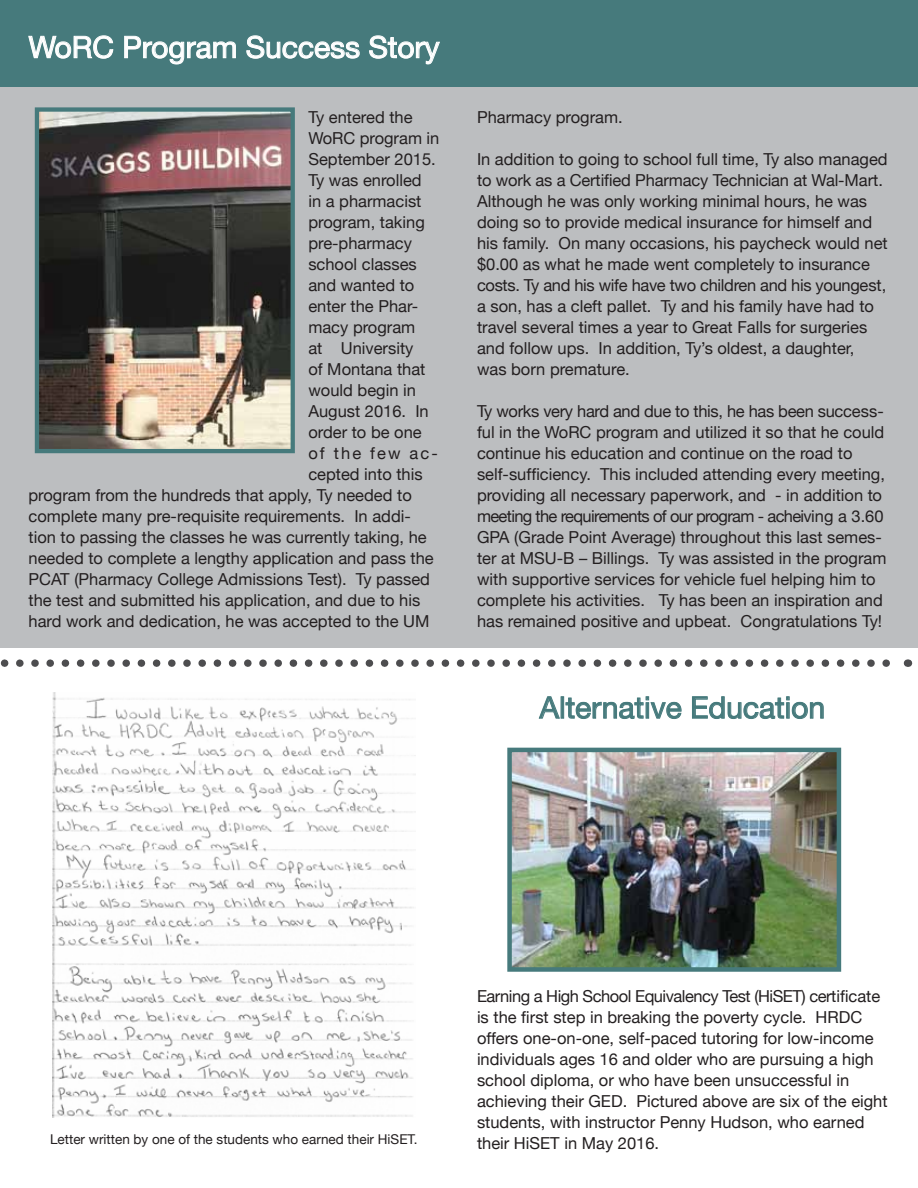
<style>
.page{position:relative;width:918px;height:1188px;background:#fff}
.page>*{position:absolute;margin:0;border:0;box-sizing:border-box;transform-origin:0 0}
.t1{font:30px "Helvetica Neue";color:#fff}
.t2{font:30px "Helvetica Neue";color:#467a7c}
.t3{font:16.5px/21px "Helvetica Neue";color:#231f20}
.t4{font:16.5px "Helvetica Neue";letter-spacing:.13em;color:#231f20}
.t5{font:13.5px "Helvetica Neue";color:#231f20}
</style>
<div class="page">
<div style="left:0;top:66px;width:918px;height:582px;background:#bcbec0"></div>
<div style="left:0;top:0;width:918px;height:86px;background:#467a7c"></div>
<svg style="left:28px;top:35px;width:86px;height:24px"></svg>
<svg style="left:124px;top:36px;width:112px;height:29px"></svg>
<svg style="left:246px;top:35px;width:114px;height:24px"></svg>
<svg style="left:369px;top:35px;width:71px;height:30px"></svg>
<img style="left:40px;top:112px;width:250px;height:336px">
<div style="left:35px;top:107px;width:260px;height:346px;border:4px solid #467a7c"></div>
<svg style="left:538px;top:696px;width:144px;height:23px"></svg>
<svg style="left:692px;top:696px;width:132px;height:23px"></svg>
<img style="left:512px;top:753px;width:324px;height:214px">
<div style="left:507px;top:748px;width:334px;height:224px;border:4px solid #467a7c"></div>
<img style="left:53px;top:692px;width:362px;height:426px">
<svg style="left:0;top:659px;width:890px;height:8px"></svg>
<h1 class="t1" style="left:28px;top:29px;width:413px">WoRC Program Success Story</h1>
<p class="t3" style="left:308px;top:107px;width:106px">Ty entered the</p>
<p class="t3" style="left:308px;top:128px;width:132px">WoRC program in</p>
<p class="t3" style="left:308px;top:149px;width:129px">September 2015.</p>
<p class="t3" style="left:308px;top:170px;width:115px">Ty was enrolled</p>
<p class="t3" style="left:308px;top:191px;width:115px">in a pharmacist</p>
<p class="t3" style="left:308px;top:212px;width:118px">program, taking</p>
<p class="t3" style="left:308px;top:233px;width:105px">pre-pharmacy</p>
<p class="t3" style="left:308px;top:254px;width:110px">school classes</p>
<p class="t3" style="left:308px;top:275px;width:108px">and wanted to</p>
<p class="t3" style="left:308px;top:296px;width:111px">enter the Phar-</p>
<p class="t3" style="left:308px;top:317px;width:108px">macy program</p>
<p class="t3" style="left:308px;top:338px;width:107px">at University</p>
<p class="t3" style="left:308px;top:359px;width:119px">of Montana that</p>
<p class="t3" style="left:308px;top:380px;width:109px">would begin in</p>
<p class="t3" style="left:308px;top:401px;width:122px">August 2016. In</p>
<p class="t3" style="left:308px;top:422px;width:115px">order to be one</p>
<p class="t4" style="left:308px;top:443px;width:131px">of the few ac-</p>
<p class="t3" style="left:308px;top:464px;width:116px">cepted into this</p>
<p class="t3" style="left:29px;top:485px;width:385px">program from the hundreds that apply, Ty needed to</p>
<p class="t3" style="left:29px;top:506px;width:384px">complete many pre-requisite requirements. In addi-</p>
<p class="t3" style="left:29px;top:527px;width:400px">tion to passing the classes he was currently taking, he</p>
<p class="t3" style="left:29px;top:548px;width:407px">needed to complete a lengthy application and pass the</p>
<p class="t3" style="left:29px;top:569px;width:403px">PCAT (Pharmacy College Admissions Test). Ty passed</p>
<p class="t3" style="left:29px;top:590px;width:393px">the test and submitted his application, and due to his</p>
<p class="t3" style="left:29px;top:611px;width:402px">hard work and dedication, he was accepted to the UM</p>
<p class="t3" style="left:477px;top:107px;width:147px">Pharmacy program.</p>
<p class="t3" style="left:477px;top:149px;width:412px">In addition to going to school full time, Ty also managed to work as a Certified Pharmacy Technician at Wal-Mart.<br>Although he was only working minimal hours, he was doing so to provide medical insurance for himself and his family. On many occasions, his paycheck would net $0.00 as what he made went completely to insurance costs. Ty and his wife have two children and his youngest, a son, has a cleft pallet. Ty and his family have had to travel several times a year to Great Falls for surgeries and follow ups. In addition, Ty’s oldest, a daughter, was born premature.</p>
<p class="t3" style="left:477px;top:401px;width:411px">Ty works very hard and due to this, he has been success&shy;ful in the WoRC program and utilized it so that he could continue his education and continue on the road to self-sufficiency. This included attending every meeting, providing all necessary paperwork, and - in addition to meeting the requirements of our program - acheiving a 3.60<br>GPA (Grade Point Average) throughout this last semes&shy;ter at MSU-B – Billings. Ty was assisted in the program with supportive services for vehicle fuel helping him to complete his activities. Ty has been an inspiration and has remained positive and upbeat. Congratulations Ty!</p>
<h1 class="t2" style="left:540px;top:690px;width:287px">Alternative Education</h1>
<p class="t5" style="left:50px;top:1131px;width:369px">Letter written by one of the students who earned their HiSET.</p>
<p class="t3" style="left:477px;top:985px;width:412px">Earning a High School Equivalency Test (HiSET) certificate is the first step in breaking the poverty cycle. HRDC offers one-on-one, self-paced tutoring for low-income individuals ages 16 and older who are pursuing a high school diploma, or who have been unsuccessful in achieving their GED. Pictured above are six of the eight students, with instructor Penny Hudson, who earned their HiSET in May 2016.</p>
</div>
